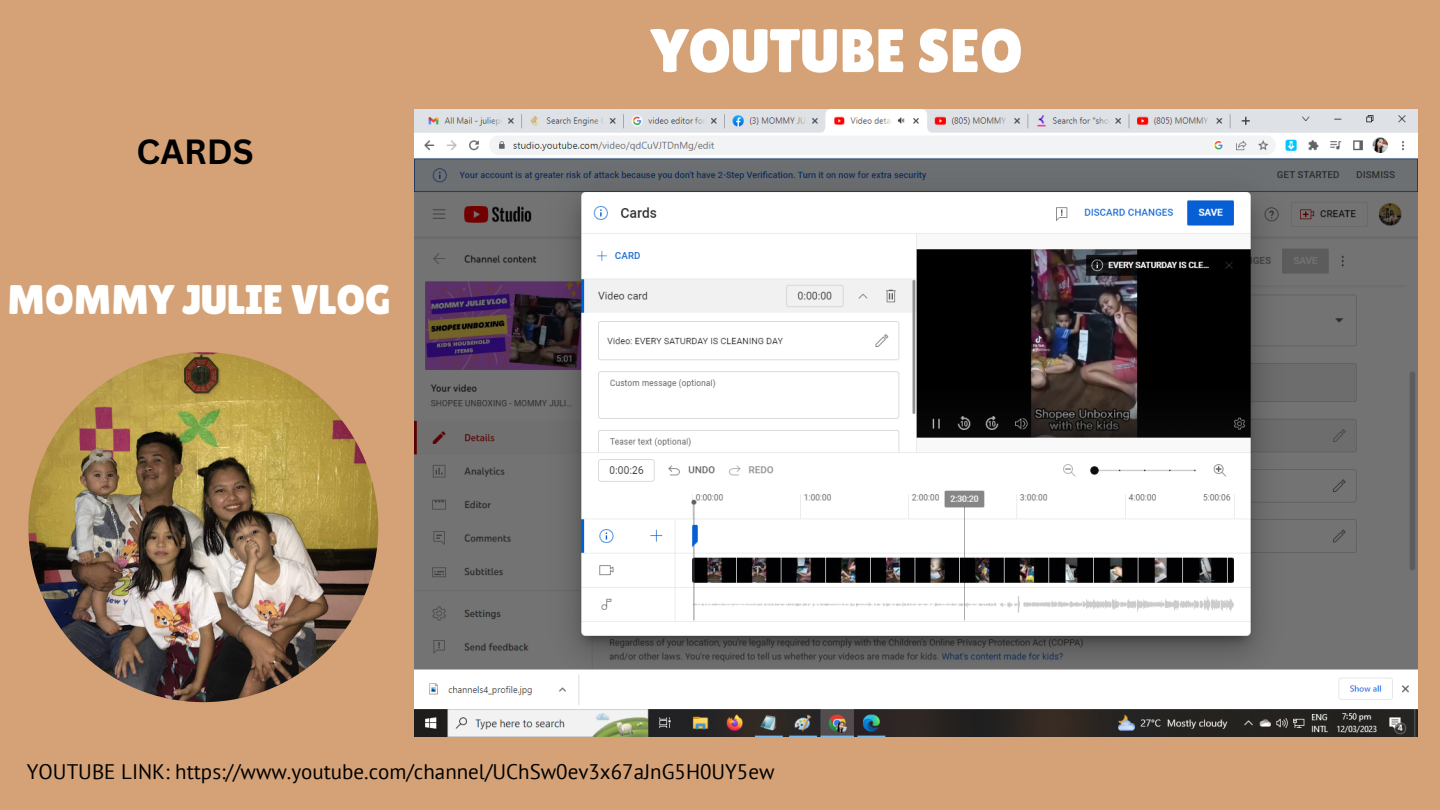
<style>
.page{position:relative;width:1440px;height:810px;background:#d4a276}
.page>*{position:absolute;margin:0;border:0;box-sizing:border-box;transform-origin:0 0}
.t1{font:61.4px "Lilita One";color:#fff}
.t2{font:41.4px "Lilita One";color:#fff}
.t3{font:700 34.1px "Canva Sans";color:#000}
.t4{font:21px "PT Sans";color:#000}
</style>
<div class="page">
<img style="left:28px;top:352px;width:350px;height:350px;border-radius:50%">
<img style="left:414px;top:109px;width:1004px;height:627px">
<h3 class="t3" style="left:137px;top:128px;width:119px">CARDS</h3>
<h2 class="t2" style="left:8px;top:276px;width:385px">MOMMY JULIE VLOG</h2>
<h1 class="t1" style="left:651px;top:15px;width:374px">YOUTUBE SEO</h1>
<p class="t4" style="left:27px;top:757px;width:749px">YOUTUBE LINK: https://www.youtube.com/channel/UChSw0ev3x67aJnG5H0UY5ew</p>
</div>
